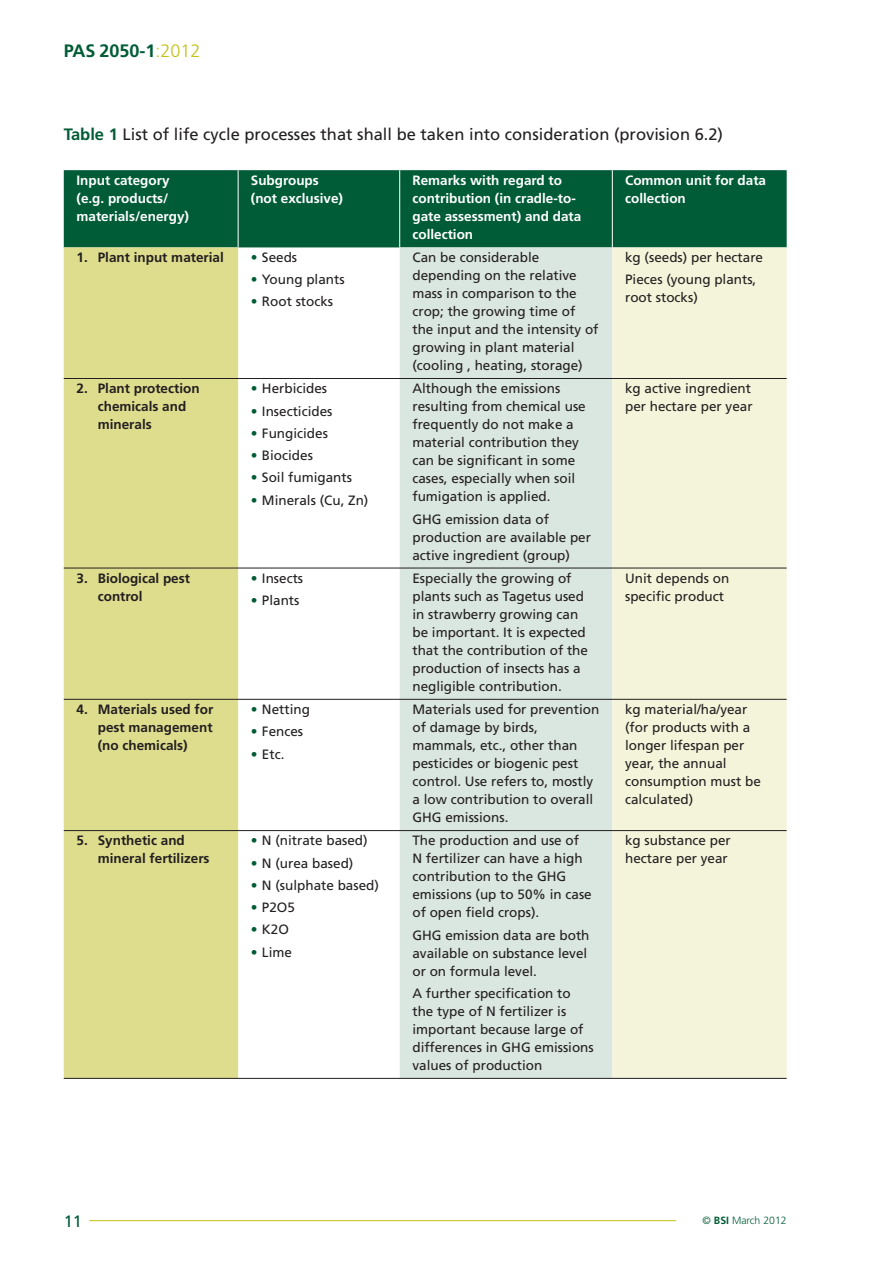
<style>
.page{position:relative;width:893px;height:1263px;background:#fff}
.page>*{position:absolute;margin:0;border:0;box-sizing:border-box;transform-origin:0 0}
.t1{font:700 18px "Frutiger";color:#005c37}
.t2{font:16.5px "Frutiger";color:#231f20}
.t3{font:16.5px "Frutiger";color:#005c37}
.t4{font:13.5px/18px "Frutiger";color:#231f20}
.t5{font:700 13.5px/18px "Frutiger";color:#fff}
.t6{font:700 13.5px/18px "Frutiger";color:#231f20}
.t7{font:300 10.5px "Frutiger";color:#005c37}
.s1{font-weight:300;color:#c1c116}
.s2{font-weight:700;color:#005c37}
.s3{color:#005c37}
.s4{font-weight:700}
</style>
<div class="page">
<hr style="left:89px;top:1220px;width:587px;height:1px;background:#c1c116">
<div style="left:64px;top:170px;width:723px;height:77px;background:#005c37"></div>
<div style="left:64px;top:247px;width:174px;height:831px;background:#dedd8e"></div>
<div style="left:400px;top:247px;width:212px;height:831px;background:#dae6e0"></div>
<div style="left:612px;top:247px;width:175px;height:831px;background:#f4f4da"></div>
<hr style="left:64px;top:378px;width:723px;height:1px;background:#231f20">
<hr style="left:64px;top:568px;width:723px;height:1px;background:#231f20">
<hr style="left:64px;top:699px;width:723px;height:1px;background:#231f20">
<hr style="left:64px;top:830px;width:723px;height:1px;background:#231f20">
<hr style="left:64px;top:1078px;width:723px;height:1px;background:#231f20">
<hr style="left:238px;top:170px;width:1px;height:77px;background:#fff">
<hr style="left:399px;top:170px;width:1px;height:77px;background:#fff">
<hr style="left:612px;top:170px;width:1px;height:77px;background:#fff">
<h1 class="t1" style="left:64px;top:43px;width:138px">PAS 2050-1<span class="s1">:2012</span></h1>
<p class="t2" style="left:64px;top:128px;width:661px"><span class="s2">Table 1</span> List of life cycle processes that shall be taken into consideration (provision 6.2)</p>
<p class="t5" style="left:77px;top:172px;width:114px">Input category (e.g. products/ materials/energy)</p>
<p class="t5" style="left:251px;top:172px;width:94px">Subgroups (not exclusive)</p>
<p class="t5" style="left:412px;top:172px;width:170px">Remarks with regard to contribution (in cradle-to&shy;gate assessment) and data collection</p>
<p class="t5" style="left:625px;top:172px;width:143px">Common unit for data collection</p>
<p class="t6" style="left:77px;top:249px;width:149px">1. Plant input material</p>
<p class="t4" style="left:251px;top:249px;width:48px"><span class="s3">•</span> Seeds</p>
<p class="t4" style="left:251px;top:272px;width:95px"><span class="s3">•</span> Young plants</p>
<p class="t4" style="left:251px;top:294px;width:84px"><span class="s3">•</span> Root stocks</p>
<p class="t4" style="left:412px;top:249px;width:188px">Can be considerable depending on the relative mass in comparison to the crop; the growing time of the input and the intensity of growing in plant material (cooling , heating, storage)</p>
<p class="t4" style="left:625px;top:247px;width:140px;line-height:22.2px">kg (seeds) per hectare<br>Pieces (young plants,</p>
<p class="t4" style="left:625px;top:290px;width:74px">root stocks)</p>
<p class="t6" style="left:98px;top:381px;width:103px;text-indent:-21px">2. Plant protection chemicals and minerals</p>
<p class="t4" style="left:251px;top:381px;width:78px"><span class="s3">•</span> Herbicides</p>
<p class="t4" style="left:251px;top:403px;width:83px"><span class="s3">•</span> Insecticides</p>
<p class="t4" style="left:251px;top:425px;width:79px"><span class="s3">•</span> Fungicides</p>
<p class="t4" style="left:251px;top:447px;width:64px"><span class="s3">•</span> Biocides</p>
<p class="t4" style="left:251px;top:470px;width:103px"><span class="s3">•</span> Soil fumigants</p>
<p class="t4" style="left:251px;top:492px;width:119px"><span class="s3">•</span> Minerals (Cu, Zn)</p>
<p class="t6" style="left:98px;top:570px;width:94px;text-indent:-21px">3. Biological pest control</p>
<p class="t4" style="left:251px;top:570px;width:54px"><span class="s3">•</span> Insects</p>
<p class="t4" style="left:251px;top:592px;width:50px"><span class="s3">•</span> Plants</p>
<p class="t6" style="left:98px;top:701px;width:117px;text-align:justify;text-indent:-21px">4. Materials used for pest management (no chemicals)</p>
<p class="t4" style="left:251px;top:701px;width:61px"><span class="s3">•</span> Netting</p>
<p class="t4" style="left:251px;top:724px;width:54px"><span class="s3">•</span> Fences</p>
<p class="t4" style="left:251px;top:746px;width:35px"><span class="s3">•</span> Etc.</p>
<p class="t6" style="left:98px;top:833px;width:113px;text-indent:-21px">5. Synthetic and mineral fertilizers</p>
<p class="t4" style="left:251px;top:833px;width:118px"><span class="s3">•</span> N (nitrate based)</p>
<p class="t4" style="left:251px;top:855px;width:104px"><span class="s3">•</span> N (urea based)</p>
<p class="t4" style="left:251px;top:877px;width:130px"><span class="s3">•</span> N (sulphate based)</p>
<p class="t4" style="left:251px;top:899px;width:46px"><span class="s3">•</span> P2O5</p>
<p class="t4" style="left:251px;top:922px;width:40px"><span class="s3">•</span> K2O</p>
<p class="t4" style="left:251px;top:944px;width:43px"><span class="s3">•</span> Lime</p>
<p class="t4" style="left:412px;top:381px;width:175px">Although the emissions resulting from chemical use frequently do not make a material contribution they can be significant in some cases, especially when soil fumigation is applied.</p>
<p class="t4" style="left:412px;top:511px;width:180px">GHG emission data of production are available per active ingredient (group)</p>
<p class="t4" style="left:625px;top:381px;width:129px">kg active ingredient per hectare per year</p>
<p class="t4" style="left:412px;top:570px;width:177px">Especially the growing of plants such as Tagetus used in strawberry growing can be important. It is expected that the contribution of the production of insects has a negligible contribution.</p>
<p class="t4" style="left:625px;top:570px;width:106px">Unit depends on specific product</p>
<p class="t4" style="left:412px;top:701px;width:188px">Materials used for prevention of damage by birds, mammals, etc., other than pesticides or biogenic pest control. Use refers to, mostly a low contribution to overall<br>GHG emissions.</p>
<p class="t4" style="left:625px;top:701px;width:137px">kg material/ha/year (for products with a longer lifespan per year, the annual consumption must be calculated)</p>
<p class="t4" style="left:412px;top:833px;width:181px">The production and use of<br>N fertilizer can have a high contribution to the GHG emissions (up to 50% in case of open field crops).</p>
<p class="t4" style="left:412px;top:927px;width:179px">GHG emission data are both available on substance level or on formula level.</p>
<p class="t4" style="left:412px;top:985px;width:183px">A further specification to the type of N fertilizer is important because large of differences in GHG emissions values of production</p>
<p class="t4" style="left:625px;top:833px;width:107px">kg substance per hectare per year</p>
<p class="t3" style="left:64px;top:1214px;width:20px">11</p>
<p class="t7" style="left:703px;top:1216px;width:86px">© <span class="s4">BSI</span> March 2012</p>
</div>
